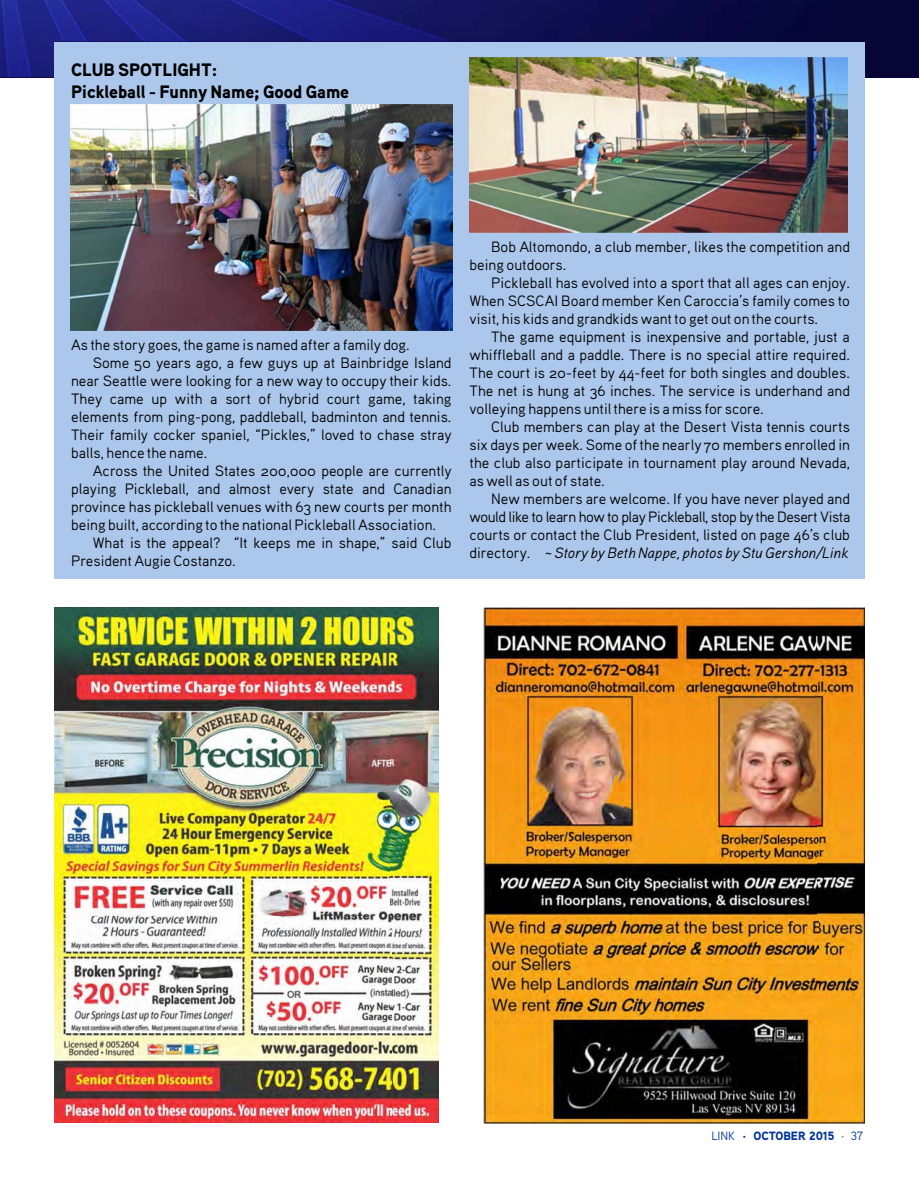
<style>
.page{position:relative;width:919px;height:1189px;background:#fff}
.page>*{position:absolute;margin:0;border:0;box-sizing:border-box;transform-origin:0 0}
.t1{font:900 18px/21.9px "Aaux Pro";color:#000}
.t2{font:15px/18px "Aaux Pro Regular OSF";color:#000;text-align:justify}
.t3{font:15px "Aaux Pro Regular Italic OSF";color:#000}
.t4{font:900 12px "Aaux Pro";color:#039}
.s1{font-family:"Aaux Pro Regular OSF"}
.s2{font-weight:400}
.s3{font-family:"Aaux Pro Black OSF";font-weight:400}
.s4{font-family:"Aaux Pro Regular OSF";font-weight:400}
</style>
<div class="page">
<img style="left:0;top:0;width:919px;height:77px">
<img style="left:54px;top:607px;width:384px;height:515px">
<div style="left:54px;top:42px;width:810px;height:536px;background:#abc7eb"></div>
<img style="left:470px;top:57px;width:378px;height:175px">
<img style="left:70px;top:105px;width:382px;height:225px">
<img style="left:484px;top:607px;width:380px;height:516px">
<p class="t1" style="left:71px;top:58px;width:280px">CLUB SPOTLIGHT:<br>Pickleball - Funny Name; Good Game</p>
<p class="t2" style="left:71px;top:335px;width:340px">As the story goes, the game is named after a family dog.</p>
<p class="t2" style="left:93px;top:353px;width:360px">Some 50 years ago, a few guys up at Bainbridge Island</p>
<p class="t2" style="left:71px;top:371px;width:382px">near Seattle were looking for a new way to occupy their kids.</p>
<p class="t2" style="left:71px;top:389px;width:382px">They came up with a sort of hybrid court game, taking</p>
<p class="t2" style="left:71px;top:407px;width:382px">elements from ping-pong, paddleball, badminton and tennis.</p>
<p class="t2" style="left:71px;top:425px;width:382px">Their family cocker spaniel, “Pickles,” loved to chase stray</p>
<p class="t2" style="left:71px;top:443px;width:138px">balls, hence the name.</p>
<p class="t2" style="left:93px;top:461px;width:360px">Across the United States 200,000 people are currently</p>
<p class="t2" style="left:71px;top:479px;width:382px">playing Pickleball, and almost every state and Canadian</p>
<p class="t2" style="left:71px;top:497px;width:382px">province has pickleball venues with 63 new courts per month</p>
<p class="t2" style="left:71px;top:515px;width:366px">being built, according to the national Pickleball Association.</p>
<p class="t2" style="left:93px;top:533px;width:360px">What is the appeal? “It keeps me in shape,” said Club</p>
<p class="t2" style="left:71px;top:551px;width:166px">President Augie Costanzo.</p>
<p class="t2" style="left:469px;top:238px;width:382px;text-indent:22px">Bob Altomondo, a club member, likes the competition and being outdoors.</p>
<p class="t2" style="left:469px;top:274px;width:382px;text-indent:22px">Pickleball has evolved into a sport that all ages can enjoy.<br>When SCSCAI Board member Ken Caroccia’s family comes to visit, his kids and grandkids want to get out on the courts.</p>
<p class="t2" style="left:469px;top:328px;width:382px;text-indent:22px">The game equipment is inexpensive and portable, just a whiffleball and a paddle. There is no special attire required.<br>The court is 20-feet by 44-feet for both singles and doubles.<br>The net is hung at 36 inches. The service is underhand and volleying happens until there is a miss for score.</p>
<p class="t2" style="left:469px;top:418px;width:382px;text-indent:22px">Club members can play at the Desert Vista tennis courts six days per week. Some of the nearly 70 members enrolled in the club also participate in tournament play around Nevada, as well as out of state.</p>
<p class="t2" style="left:469px;top:489px;width:382px;text-indent:22px">New members are welcome. If you have never played and would like to learn how to play Pickleball, stop by the Desert Vista courts or contact the Club President, listed on page 46’s club</p>
<p class="t3" style="left:469px;top:543px;width:380px"><span class="s1">directory. ~</span> Story by Beth Nappe, photos by Stu Gershon/Link</p>
<p class="t4" style="left:711px;top:1127px;width:153px"><span class="s2">LINK</span> <span class="s3">·</span> OCTOBER 2015 <span class="s4">·</span> <span class="s2">37</span></p>
</div>
